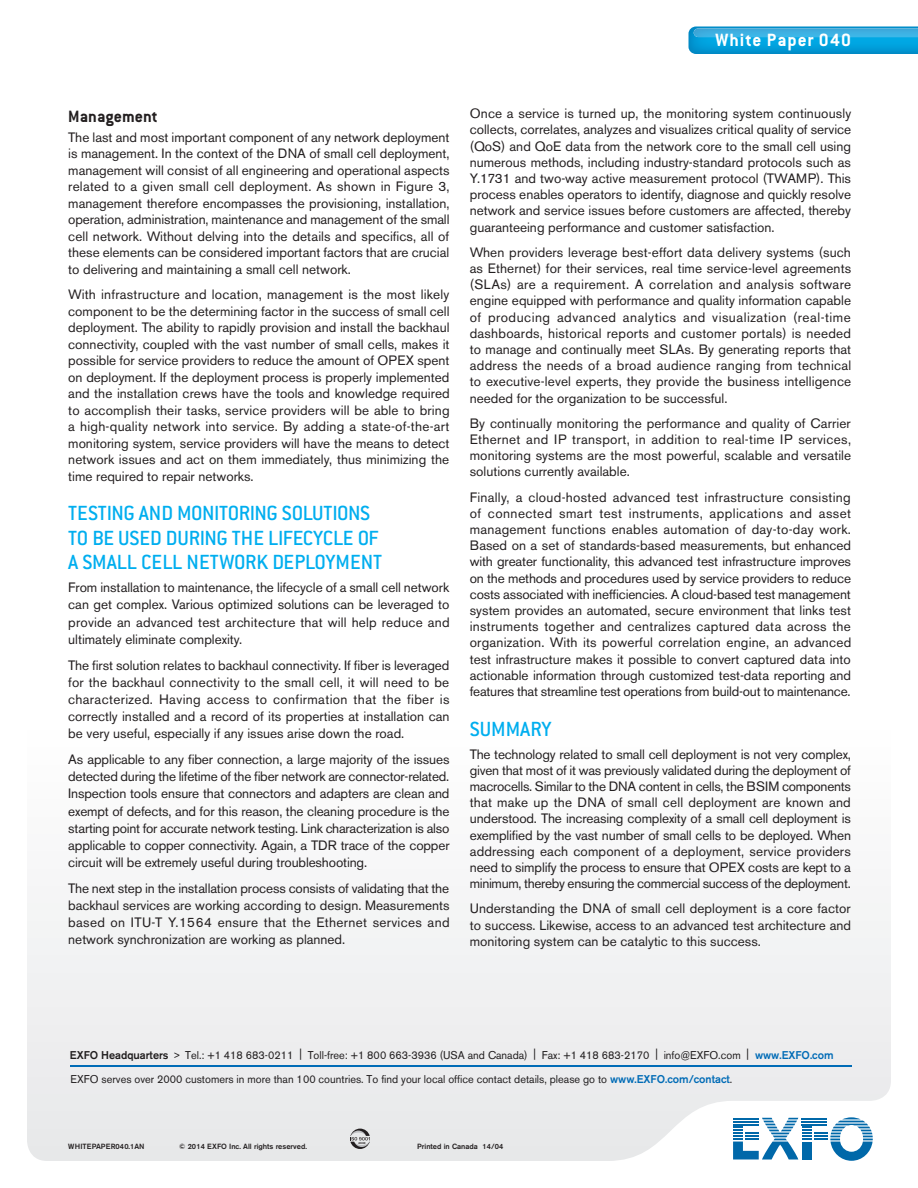
<style>
.page{position:relative;width:918px;height:1188px;background:#fff}
.page>*{position:absolute;margin:0;border:0;box-sizing:border-box;transform-origin:0 0}
.t1{font:500 22.5px/24px "Conduit ITC";letter-spacing:-.01em;color:#00aeef}
.t2{font:700 19.5px "Conduit ITC";letter-spacing:.055em;color:#fff}
.t3{font:700 18px "Conduit ITC";color:#231f20}
.t4{font:13.5px/16.2px "Akzidenz Grotesk BE";color:#231f20;text-align:justify}
.t5{font:11.25px/24.8px "Akzidenz Grotesk BE";color:#201d1e}
.t6{font:500 7.5px "Akzidenz Grotesk BE";color:#231f20}
.t7{font:700 2.85px "Eurostile";color:#231f20}
.s1{font-weight:500}
.s2{font-weight:500;font-size:7.8px}
.s3{font-weight:500;color:#006bb6}
</style>
<div class="page">
<div style="left:27px;top:903px;width:864px;height:258px;background:#efeff0"></div>
<svg style="left:733px;top:1117px;width:140px;height:44px"></svg>
<hr style="left:70px;top:1065px;width:782px;height:2px;background:#006bb6">
<img style="left:688px;top:26px;width:230px;height:28px">
<img style="left:694px;top:28px;width:224px;height:9px">
<svg style="left:350px;top:1129px;width:20px;height:20px"></svg>
<h2 class="t2" style="left:715px;top:29px;width:137px">White Paper 040</h2>
<h3 class="t3" style="left:68px;top:106px;width:91px">Management</h3>
<p class="t4" style="left:68px;top:129px;width:383px">The last and most important component of any network deployment is management. In the context of the DNA of small cell deployment, management will consist of all engineering and operational aspects related to a given small cell deployment. As shown in Figure 3, management therefore encompasses the provisioning, installation, operation, administration, maintenance and management of the small cell network. Without delving into the details and specifics, all of these elements can be considered important factors that are crucial to delivering and maintaining a small cell network.</p>
<p class="t4" style="left:68px;top:286px;width:383px">With infrastructure and location, management is the most likely component to be the determining factor in the success of small cell deployment. The ability to rapidly provision and install the backhaul connectivity, coupled with the vast number of small cells, makes it possible for service providers to reduce the amount of OPEX spent on deployment. If the deployment process is properly implemented and the installation crews have the tools and knowledge required to accomplish their tasks, service providers will be able to bring a high-quality network into service. By adding a state-of-the-art monitoring system, service providers will have the means to detect network issues and act on them immediately, thus minimizing the time required to repair networks.</p>
<h1 class="t1" style="left:68px;top:501px;width:316px">TESTING AND MONITORING SOLUTIONS<br>TO BE USED DURING THE LIFECYCLE OF<br>A SMALL CELL NETWORK DEPLOYMENT</h1>
<p class="t4" style="left:68px;top:579px;width:383px;line-height:17.1px">From installation to maintenance, the lifecycle of a small cell network can get complex. Various optimized solutions can be leveraged to provide an advanced test architecture that will help reduce and ultimately eliminate complexity.</p>
<p class="t4" style="left:68px;top:657px;width:383px;line-height:17.1px">The first solution relates to backhaul connectivity. If fiber is leveraged for the backhaul connectivity to the small cell, it will need to be characterized. Having access to confirmation that the fiber is correctly installed and a record of its properties at installation can be very useful, especially if any issues arise down the road.</p>
<p class="t4" style="left:68px;top:751px;width:383px;line-height:17.1px">As applicable to any fiber connection, a large majority of the issues detected during the lifetime of the fiber network are connector-related.<br>Inspection tools ensure that connectors and adapters are clean and exempt of defects, and for this reason, the cleaning procedure is the starting point for accurate network testing. Link characterization is also applicable to copper connectivity. Again, a TDR trace of the copper circuit will be extremely useful during troubleshooting.</p>
<p class="t4" style="left:68px;top:880px;width:383px;line-height:17.1px">The next step in the installation process consists of validating that the backhaul services are working according to design. Measurements based on ITU-T Y.1564 ensure that the Ethernet services and network synchronization are working as planned.</p>
<p class="t4" style="left:470px;top:105px;width:383px">Once a service is turned up, the monitoring system continuously collects, correlates, analyzes and visualizes critical quality of service (QoS) and QoE data from the network core to the small cell using numerous methods, including industry-standard protocols such as Y.1731 and two-way active measurement protocol (TWAMP). This process enables operators to identify, diagnose and quickly resolve network and service issues before customers are affected, thereby guaranteeing performance and customer satisfaction.</p>
<p class="t4" style="left:470px;top:244px;width:383px">When providers leverage best-effort data delivery systems (such as Ethernet) for their services, real time service-level agreements (SLAs) are a requirement. A correlation and analysis software engine equipped with performance and quality information capable of producing advanced analytics and visualization (real-time dashboards, historical reports and customer portals) is needed to manage and continually meet SLAs. By generating reports that address the needs of a broad audience ranging from technical to executive-level experts, they provide the business intelligence needed for the organization to be successful.</p>
<p class="t4" style="left:470px;top:415px;width:383px">By continually monitoring the performance and quality of Carrier Ethernet and IP transport, in addition to real-time IP services, monitoring systems are the most powerful, scalable and versatile solutions currently available.</p>
<p class="t4" style="left:470px;top:489px;width:383px">Finally, a cloud-hosted advanced test infrastructure consisting of connected smart test instruments, applications and asset management functions enables automation of day-to-day work.<br>Based on a set of standards-based measurements, but enhanced with greater functionality, this advanced test infrastructure improves on the methods and procedures used by service providers to reduce costs associated with inefficiencies. A cloud-based test management system provides an automated, secure environment that links test instruments together and centralizes captured data across the organization. With its powerful correlation engine, an advanced test infrastructure makes it possible to convert captured data into actionable information through customized test-data reporting and features that streamline test operations from build-out to maintenance.</p>
<h1 class="t1" style="left:470px;top:716px;width:83px">SUMMARY</h1>
<p class="t4" style="left:470px;top:746px;width:383px">The technology related to small cell deployment is not very complex, given that most of it was previously validated during the deployment of macrocells. Similar to the DNA content in cells, the BSIM components that make up the DNA of small cell deployment are known and understood. The increasing complexity of a small cell deployment is exemplified by the vast number of small cells to be deployed. When addressing each component of a deployment, service providers need to simplify the process to ensure that OPEX costs are kept to a minimum, thereby ensuring the commercial success of the deployment.</p>
<p class="t4" style="left:470px;top:901px;width:383px">Understanding the DNA of small cell deployment is a core factor to success. Likewise, access to an advanced test architecture and monitoring system can be catalytic to this success.</p>
<p class="t5" style="left:70px;top:1042px;width:765px"><span class="s1">EXFO Headquarters</span> <span class="s2">&gt;</span> Tel.: +1 418 683-0211 | Toll-free: +1 800 663-3936 (USA and Canada) | Fax: +1 418 683-2170 | info@EXFO.com | <span class="s3">www.EXFO.com<br></span>EXFO serves over 2000 customers in more than 100 countries. To find your local office contact details, please go to <span class="s3">www.EXFO.com/contact</span>.</p>
<p class="t6" style="left:68px;top:1142px;width:78px">WHITEPAPER040.1AN</p>
<p class="t6" style="left:179px;top:1142px;width:129px">© 2014 EXFO Inc. All rights reserved.</p>
<p class="t7" style="left:358px;top:1141px;width:9px">2008</p>
<p class="t6" style="left:417px;top:1142px;width:88px">Printed in Canada 14/04</p>
</div>
